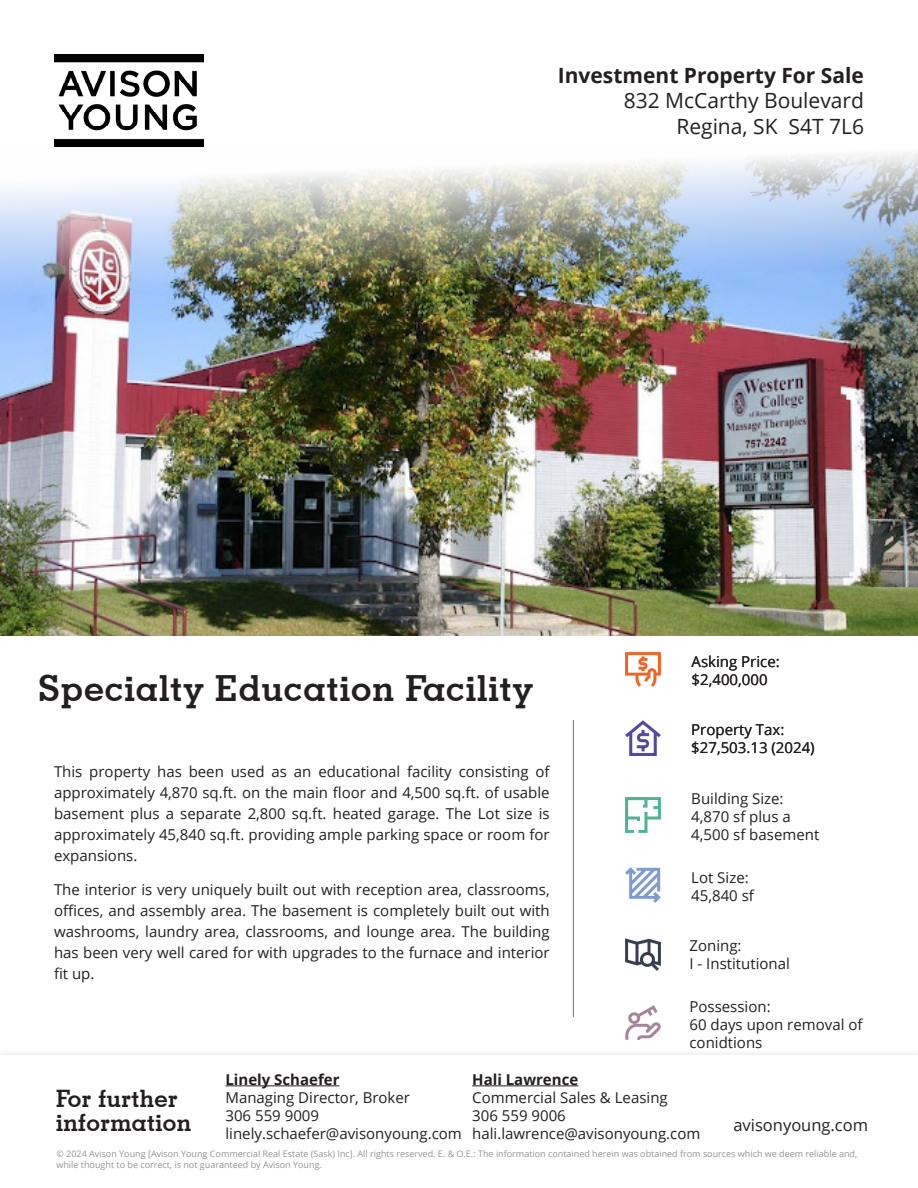
<style>
.page{position:relative;width:918px;height:1188px;background:#fff}
.page>*{position:absolute;margin:0;border:0;box-sizing:border-box;transform-origin:0 0}
.Major_headline{font:700 36px "Geometric Slab 703 BT";letter-spacing:.025em;color:#231f20}
.t1{font:700 24px "Geometric Slab 703 BT";letter-spacing:.015em;color:#231f20}
.Top_header_pg_1{font:21px "Open Sans";color:#231f20}
.Top_header_pg_1-2{font:700 21px "Open Sans";color:#231f20}
.AY_website{font:16.5px "Open Sans";color:#231f20}
.Bullet_list_11pt{font:15px/21px "Open Sans";color:#231f20}
.t2{font:700 15px "Open Sans";color:#231f20}
.t3{font:9px/10.8px "Open Sans";color:#939598}
</style>
<div class="page">
<img style="left:54px;top:55px;width:150px;height:88px">
<img style="left:0;top:153px;width:918px;height:483px">
<hr style="left:573px;top:720px;width:1px;height:297px;background:#7d7370">
<img style="left:626px;top:653px;width:34px;height:34px">
<img style="left:626px;top:720px;width:35px;height:36px">
<img style="left:626px;top:797px;width:35px;height:35px">
<img style="left:626px;top:938px;width:34px;height:32px">
<div style="left:0;top:1047px;width:918px;height:141px;background:#f9f9f9"></div>
<div style="left:1px;top:1055px;width:917px;height:133px;background:#fff"></div>
<hr style="left:226px;top:1086px;width:114px;height:1px;background:#231f20">
<hr style="left:472px;top:1086px;width:106px;height:1px;background:#231f20">
<img style="left:626px;top:868px;width:35px;height:35px">
<img style="left:626px;top:1006px;width:34px;height:34px">
<p class="Top_header_pg_1-2" style="left:558px;top:61px;width:308px">Investment Property For Sale</p>
<p class="Top_header_pg_1" style="left:624px;top:86px;width:242px">832 McCarthy Boulevard</p>
<p class="Top_header_pg_1" style="left:676px;top:112px;width:189px">Regina, SK S4T 7L6</p>
<p class="Major_headline" style="left:38px;top:666px;width:497px">Specialty Education Facility</p>
<p class="Bullet_list_11pt" style="left:54px;top:760px;width:497px;text-align:justify">This property has been used as an educational facility consisting of approximately 4,870 sq.ft. on the main floor and 4,500 sq.ft. of usable basement plus a separate 2,800 sq.ft. heated garage. The Lot size is approximately 45,840 sq.ft. providing ample parking space or room for expansions.</p>
<p class="Bullet_list_11pt" style="left:54px;top:879px;width:497px;text-align:justify">The interior is very uniquely built out with reception area, classrooms, offices, and assembly area. The basement is completely built out with washrooms, laundry area, classrooms, and lounge area. The building has been very well cared for with upgrades to the furnace and interior fit up.</p>
<p class="Bullet_list_11pt" style="left:692px;top:652px;width:90px;line-height:18px">Asking Price: $2,400,000</p>
<p class="Bullet_list_11pt" style="left:691px;top:718px;width:95px">Property Tax:</p>
<p class="Bullet_list_11pt" style="left:691px;top:736px;width:125px">$27,503.13 (2024)</p>
<p class="Bullet_list_11pt" style="left:691px;top:789px;width:101px;line-height:18px">Building Size:<br>4,870 sf plus a</p>
<p class="Bullet_list_11pt" style="left:691px;top:824px;width:130px">4,500 sf basement</p>
<p class="Bullet_list_11pt" style="left:691px;top:867px;width:59px">Lot Size:</p>
<p class="Bullet_list_11pt" style="left:691px;top:885px;width:64px">45,840 sf</p>
<p class="Bullet_list_11pt" style="left:689px;top:936px;width:102px;line-height:18px">Zoning:<br>I - Institutional</p>
<p class="Bullet_list_11pt" style="left:689px;top:995px;width:83px">Possession:</p>
<p class="Bullet_list_11pt" style="left:689px;top:1015px;width:175px;line-height:18px">60 days upon removal of conidtions</p>
<p class="t2" style="left:226px;top:1069px;width:116px">Linely Schaefer</p>
<p class="Bullet_list_11pt" style="left:226px;top:1086px;width:186px">Managing Director, Broker</p>
<p class="Bullet_list_11pt" style="left:226px;top:1104px;width:95px">306 559 9009</p>
<p class="Bullet_list_11pt" style="left:226px;top:1122px;width:238px">linely.schaefer@avisonyoung.com</p>
<p class="t2" style="left:472px;top:1069px;width:108px">Hali Lawrence</p>
<p class="Bullet_list_11pt" style="left:472px;top:1086px;width:197px">Commercial Sales &amp; Leasing</p>
<p class="Bullet_list_11pt" style="left:472px;top:1104px;width:95px">306 559 9006</p>
<p class="Bullet_list_11pt" style="left:472px;top:1122px;width:230px">hali.lawrence@avisonyoung.com</p>
<p class="t1" style="left:56px;top:1084px;width:123px">For further</p>
<p class="t1" style="left:56px;top:1108px;width:136px">information</p>
<p class="t3" style="left:56px;top:1148px;width:802px">© 2024 Avison Young [Avison Young Commercial Real Estate (Sask) Inc]. All rights reserved. E. &amp; O.E.: The information contained herein was obtained from sources which we deem reliable and, while thought to be correct, is not guaranteed by Avison Young.</p>
<p class="AY_website" style="left:733px;top:1114px;width:136px">avisonyoung.com</p>
</div>
